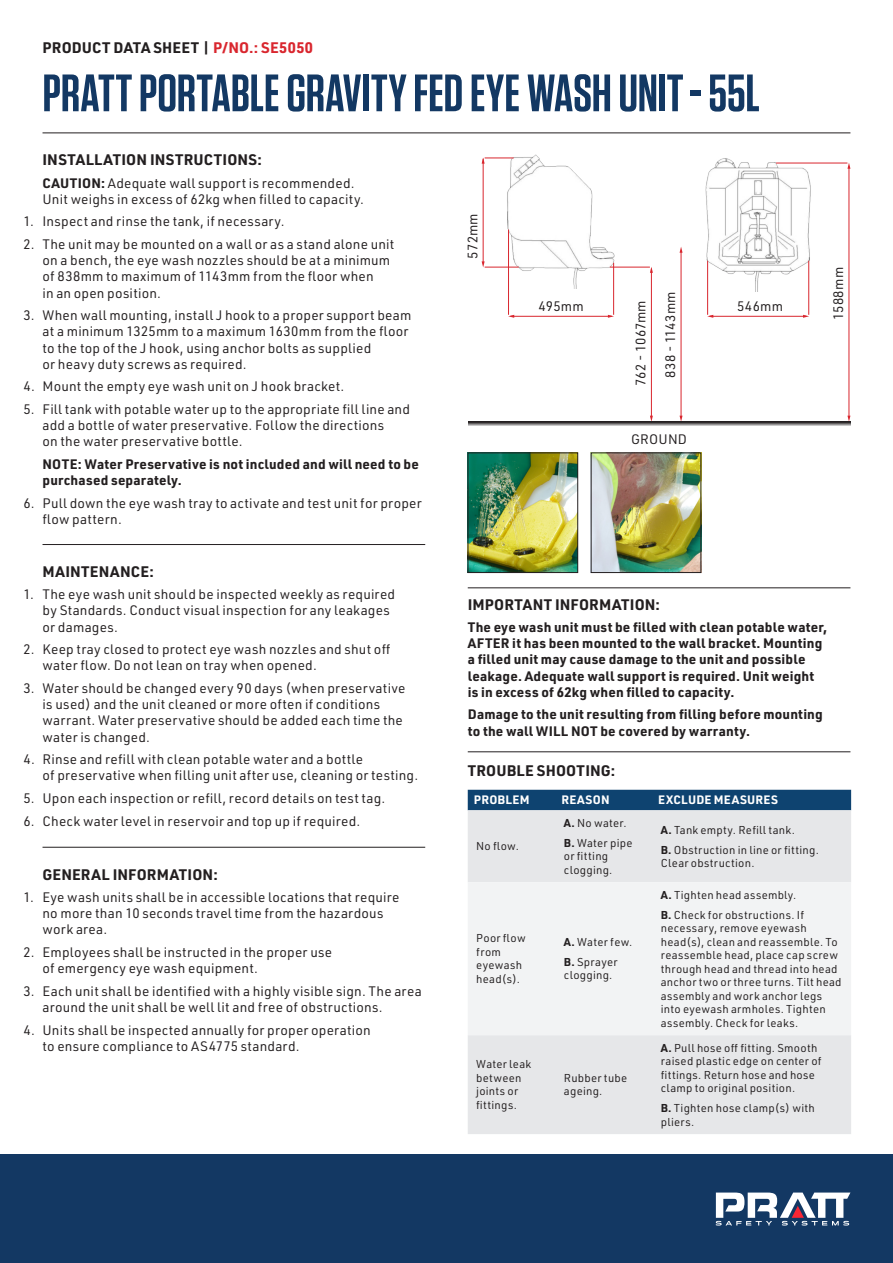
<style>
.page{position:relative;width:893px;height:1263px;background:#fff}
.page>*{position:absolute;margin:0;border:0;box-sizing:border-box;transform-origin:0 0}
.t1{font:600 52.5px "Tungsten";letter-spacing:-.005em;color:#133863}
.t2{font:700 15px "URWDIN";letter-spacing:.015em;color:#231f20}
.t3{font:13.5px/16.2px "URWDIN";letter-spacing:.015em;color:#231f20}
.t4{font:700 13.5px/16.2px "URWDIN";letter-spacing:.015em;color:#231f20}
.t5{font:13.5px "URWDIN";letter-spacing:-.015em;color:#231f20}
.t6{font:700 12px "URWDIN";letter-spacing:.03em;color:#fff}
.t7{font:11.25px/13.5px "URWDIN";letter-spacing:.025em;color:#231f20}
.s1{color:#d9262e}
.s2{font-weight:700}
</style>
<div class="page">
<div style="left:0;top:1154px;width:893px;height:109px;background:#133863"></div>
<svg style="left:716px;top:1192px;width:134px;height:33px"></svg>
<hr style="left:43px;top:133px;width:807px;height:1px;background:#231f20">
<hr style="left:43px;top:544px;width:382px;height:1px;background:#231f20">
<hr style="left:43px;top:847px;width:382px;height:1px;background:#231f20">
<hr style="left:468px;top:587px;width:382px;height:1px;background:#231f20">
<hr style="left:468px;top:751px;width:382px;height:1px;background:#231f20">
<img style="left:506px;top:155px;width:109px;height:133px">
<img style="left:705px;top:158px;width:107px;height:133px">
<hr style="left:483px;top:159px;width:1px;height:105px;background:#d9262e">
<svg style="left:482px;top:261px;width:3px;height:6px"></svg>
<hr style="left:485px;top:267px;width:34px;height:1px;background:#d9262e">
<svg style="left:482px;top:158px;width:32px;height:6px"></svg>
<hr style="left:651px;top:269px;width:1px;height:149px;background:#d9262e">
<svg style="left:650px;top:416px;width:3px;height:6px"></svg>
<hr style="left:610px;top:267px;width:40px;height:1px;background:#d9262e">
<hr style="left:681px;top:252px;width:1px;height:166px;background:#d9262e">
<svg style="left:680px;top:247px;width:3px;height:6px"></svg>
<svg style="left:680px;top:416px;width:3px;height:6px"></svg>
<hr style="left:849px;top:167px;width:1px;height:251px;background:#d9262e">
<svg style="left:847px;top:163px;width:3px;height:6px"></svg>
<svg style="left:847px;top:416px;width:3px;height:6px"></svg>
<hr style="left:776px;top:163px;width:71px;height:1px;background:#d9262e">
<hr style="left:613px;top:263px;width:1px;height:52px;background:#d9262e">
<hr style="left:510px;top:316px;width:102px;height:1px;background:#d9262e">
<hr style="left:508px;top:230px;width:1px;height:85px;background:#d9262e">
<hr style="left:808px;top:261px;width:1px;height:54px;background:#d9262e">
<hr style="left:710px;top:316px;width:96px;height:1px;background:#d9262e">
<hr style="left:707px;top:261px;width:1px;height:54px;background:#d9262e">
<svg style="left:468px;top:422px;width:382px;height:4px;background:#7b797a"></svg>
<img style="left:470px;top:455px;width:106px;height:116px">
<img style="left:593px;top:455px;width:106px;height:116px">
<div style="left:468px;top:453px;width:110px;height:120px;border:1px solid #231f20"></div>
<div style="left:591px;top:453px;width:110px;height:120px;border:1px solid #231f20"></div>
<div style="left:468px;top:790px;width:383px;height:20px;background:#0e4370"></div>
<div style="left:468px;top:810px;width:383px;height:324px;background:#e6e7e9"></div>
<div style="left:468px;top:882px;width:383px;height:153px;background:#f2f3f4"></div>
<p class="t2" style="left:43px;top:38px;width:272px">PRODUCT DATA SHEET | <span class="s1">P/NO.: SE5050</span></p>
<p class="t1" style="left:43px;top:65px;width:719px">PRATT PORTABLE GRAVITY FED EYE WASH UNIT - 55L</p>
<p class="t2" style="left:43px;top:150px;width:221px">INSTALLATION INSTRUCTIONS:</p>
<p class="t3" style="left:43px;top:174px;width:323px"><span class="s2">CAUTION:</span> Adequate wall support is recommended.<br>Unit weighs in excess of 62kg when filled to capacity.</p>
<p class="t3" style="left:23px;top:213px;width:263px">1. Inspect and rinse the tank, if necessary.</p>
<p class="t3" style="left:43px;top:236px;width:353px;text-indent:-19px">2. The unit may be mounted on a wall or as a stand alone unit on a bench, the eye wash nozzles should be at a minimum of 838mm to maximum of 1143mm from the floor when<br>in an open position.</p>
<p class="t3" style="left:43px;top:307px;width:370px;text-indent:-19px">3. When wall mounting, install J hook to a proper support beam at a minimum 1325mm to a maximum 1630mm from the floor to the top of the J hook, using anchor bolts as supplied<br>or heavy duty screws as required.</p>
<p class="t3" style="left:23px;top:378px;width:322px">4. Mount the empty eye wash unit on J hook bracket.</p>
<p class="t3" style="left:43px;top:401px;width:369px;text-indent:-19px">5. Fill tank with potable water up to the appropriate fill line and add a bottle of water preservative. Follow the directions<br>on the water preservative bottle.</p>
<p class="t4" style="left:43px;top:455px;width:378px">NOTE: Water Preservative is not included and will need to be purchased separately.</p>
<p class="t3" style="left:43px;top:494px;width:381px;text-indent:-19px">6. Pull down the eye wash tray to activate and test unit for proper flow pattern.</p>
<p class="t2" style="left:43px;top:561px;width:113px">MAINTENANCE:</p>
<p class="t3" style="left:43px;top:586px;width:354px;text-indent:-19px">1. The eye wash unit should be inspected weekly as required by Standards. Conduct visual inspection for any leakages or damages.</p>
<p class="t3" style="left:43px;top:641px;width:349px;text-indent:-19px">2. Keep tray closed to protect eye wash nozzles and shut off water flow. Do not lean on tray when opened.</p>
<p class="t3" style="left:43px;top:680px;width:365px;text-indent:-19px">3. Water should be changed every 90 days (when preservative is used) and the unit cleaned or more often if conditions warrant. Water preservative should be added each time the water is changed.</p>
<p class="t3" style="left:43px;top:751px;width:377px;text-indent:-19px">4. Rinse and refill with clean potable water and a bottle<br>of preservative when filling unit after use, cleaning or testing.</p>
<p class="t3" style="left:23px;top:790px;width:363px">5. Upon each inspection or refill, record details on test tag.</p>
<p class="t3" style="left:23px;top:812px;width:338px">6. Check water level in reservoir and top up if required.</p>
<p class="t2" style="left:43px;top:864px;width:177px">GENERAL INFORMATION:</p>
<p class="t3" style="left:43px;top:889px;width:358px;text-indent:-19px">1. Eye wash units shall be in accessible locations that require no more than 10 seconds travel time from the hazardous work area.</p>
<p class="t3" style="left:43px;top:944px;width:291px;text-indent:-19px">2. Employees shall be instructed in the proper use of emergency eye wash equipment.</p>
<p class="t3" style="left:43px;top:982px;width:381px;text-indent:-19px">3. Each unit shall be identified with a highly visible sign. The area around the unit shall be well lit and free of obstructions.</p>
<p class="t3" style="left:43px;top:1021px;width:330px;text-indent:-19px">4. Units shall be inspected annually for proper operation to ensure compliance to AS4775 standard.</p>
<p class="t3" style="left:464px;top:259px;width:47px;rotate:-90deg">572mm</p>
<p class="t5" style="left:632px;top:386px;width:87px;rotate:-90deg">762 - 1067mm</p>
<p class="t3" style="left:662px;top:378px;width:88px;rotate:-90deg">838 - 1143mm</p>
<p class="t3" style="left:538px;top:297px;width:47px">495mm</p>
<p class="t3" style="left:737px;top:297px;width:48px">546mm</p>
<p class="t3" style="left:631px;top:431px;width:58px">GROUND</p>
<p class="t3" style="left:830px;top:320px;width:54px;rotate:-90deg">1588mm</p>
<p class="t2" style="left:468px;top:594px;width:194px">IMPORTANT INFORMATION:</p>
<p class="t4" style="left:468px;top:619px;width:361px">The eye wash unit must be filled with clean potable water, AFTER it has been mounted to the wall bracket. Mounting a filled unit may cause damage to the unit and possible leakage. Adequate wall support is required. Unit weight is in excess of 62kg when filled to capacity.</p>
<p class="t4" style="left:468px;top:706px;width:357px">Damage to the unit resulting from filling before mounting to the wall WILL NOT be covered by warranty.</p>
<p class="t2" style="left:468px;top:761px;width:149px">TROUBLE SHOOTING:</p>
<p class="t6" style="left:474px;top:792px;width:57px">PROBLEM</p>
<p class="t6" style="left:561px;top:792px;width:50px">REASON</p>
<p class="t6" style="left:658px;top:792px;width:121px">EXCLUDE MEASURES</p>
<p class="t7" style="left:476px;top:839px;width:44px">No flow.</p>
<p class="t7" style="left:564px;top:816px;width:64px"><span class="s2">A.</span> No water.</p>
<p class="t7" style="left:564px;top:836px;width:70px"><span class="s2">B.</span> Water pipe or fitting clogging.</p>
<p class="t7" style="left:661px;top:822px;width:136px"><span class="s2">A.</span> Tank empty. Refill tank.</p>
<p class="t7" style="left:661px;top:842px;width:160px"><span class="s2">B.</span> Obstruction in line or fitting.<br>Clear obstruction.</p>
<p class="t7" style="left:476px;top:931px;width:51px">Poor flow from eyewash head(s).</p>
<p class="t7" style="left:564px;top:935px;width:70px"><span class="s2">A.</span> Water few.</p>
<p class="t7" style="left:564px;top:955px;width:55px"><span class="s2">B.</span> Sprayer clogging.</p>
<p class="t7" style="left:476px;top:1057px;width:57px">Water leak between joints or fittings.</p>
<p class="t7" style="left:564px;top:1071px;width:65px">Rubber tube ageing.</p>
<p class="t7" style="left:661px;top:888px;width:137px"><span class="s2">A.</span> Tighten head assembly.</p>
<p class="t7" style="left:661px;top:907px;width:182px"><span class="s2">B.</span> Check for obstructions. If necessary, remove eyewash head(s), clean and reassemble. To reassemble head, place cap screw through head and thread into head anchor two or three turns. Tilt head assembly and work anchor legs into eyewash armholes. Tighten assembly. Check for leaks.</p>
<p class="t7" style="left:661px;top:1041px;width:162px"><span class="s2">A.</span> Pull hose off fitting. Smooth raised plastic edge on center of fittings. Return hose and hose clamp to original position.</p>
<p class="t7" style="left:661px;top:1101px;width:156px"><span class="s2">B.</span> Tighten hose clamp(s) with pliers.</p>
</div>
